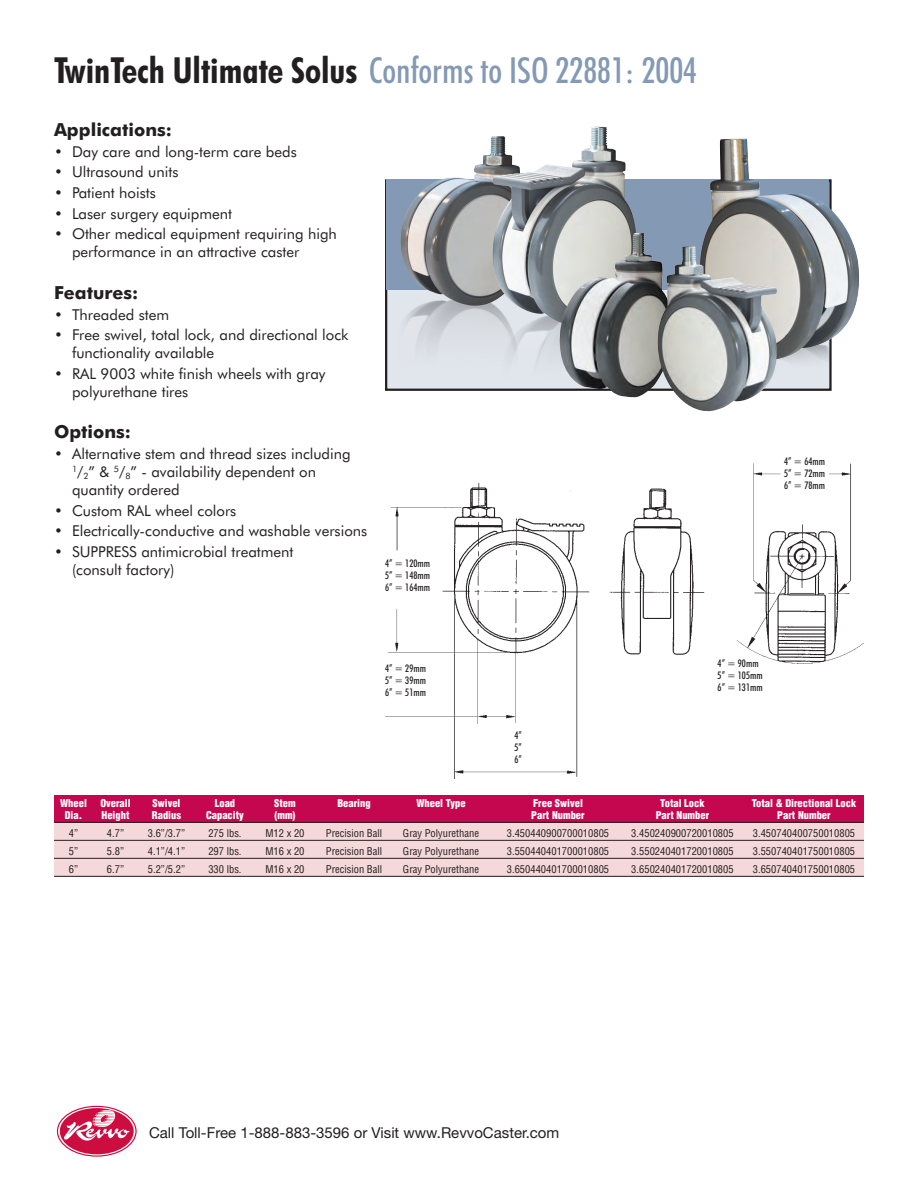
<style>
.page{position:relative;width:918px;height:1188px;background:#fff}
.page>*{position:absolute;margin:0;border:0;box-sizing:border-box;transform-origin:0 0}
.t1{font:500 condensed 36px "Futura BT";color:#8499b4}
.t2{font:700 18px "Futura BT";color:#231f20}
.t3{font:15px/18px "Futura BT";color:#231f20}
.t4{font:15px "Helvetica Neue";color:#231f20}
.t5{font:condensed 10.5px "Helvetica";color:#231f20}
.t6{font:900 condensed 10.5px "Helvetica";color:#fff}
.t7{font:500 condensed 10.5px "Futura BT";color:#231f20}
.s1{font-weight:700;color:#231f20}
</style>
<div class="page">
<div style="left:54px;top:822px;width:810px;height:55px;background:#f5d8da"></div>
<div style="left:54px;top:795px;width:810px;height:27px;background:#c50750"></div>
<hr style="left:54px;top:822px;width:810px;height:1px;background:#231f20">
<hr style="left:54px;top:840px;width:810px;height:1px;background:#231f20">
<hr style="left:54px;top:858px;width:810px;height:1px;background:#231f20">
<hr style="left:54px;top:876px;width:810px;height:1px;background:#231f20">
<svg style="left:57px;top:1106px;width:79px;height:50px"></svg>
<div style="left:57px;top:1106px;width:80px;height:51px;border:1px solid #cd0d40;border-radius:50%"></div>
<div style="left:60px;top:1108px;width:74px;height:46px;background:#cd0d40;border-radius:50%"></div>
<svg style="left:63px;top:1110px;width:67px;height:31px"></svg>
<div style="left:386px;top:180px;width:444px;height:210px;background:#e1e5ec"></div>
<img style="left:498px;top:327px;width:60px;height:63px">
<img style="left:829px;top:363px;width:2px;height:9px">
<div style="left:386px;top:179px;width:443px;height:110px;background:#8499b4"></div>
<img style="left:406px;top:307px;width:115px;height:71px">
<img style="left:400px;top:155px;width:89px;height:152px">
<img style="left:702px;top:138px;width:157px;height:225px">
<img style="left:489px;top:127px;width:147px;height:200px">
<img style="left:558px;top:233px;width:99px;height:164px">
<img style="left:657px;top:246px;width:122px;height:166px">
<img style="left:385px;top:463px;width:479px;height:316px">
<div style="left:784px;top:457px;width:44px;height:41px;background:#fff"></div>
<p class="t1" style="left:54px;top:48px;width:645px"><span class="s1">TwinTech Ultimate Solus</span> Conforms to ISO 22881: 2004</p>
<p class="t2" style="left:54px;top:119px;width:119px">Applications:</p>
<p class="t3" style="left:54px;top:142px;width:244px">• Day care and long-term care beds</p>
<p class="t3" style="left:54px;top:163px;width:126px">• Ultrasound units</p>
<p class="t3" style="left:54px;top:184px;width:103px">• Patient hoists</p>
<p class="t3" style="left:54px;top:204px;width:180px">• Laser surgery equipment</p>
<p class="t3" style="left:72px;top:225px;width:266px;text-indent:-18px">• Other medical equipment requiring high performance in an attractive caster</p>
<p class="t2" style="left:54px;top:281px;width:86px">Features:</p>
<p class="t3" style="left:54px;top:305px;width:117px">• Threaded stem</p>
<p class="t3" style="left:72px;top:326px;width:278px;text-indent:-18px">• Free swivel, total lock, and directional lock functionality available</p>
<p class="t3" style="left:72px;top:364px;width:255px;text-indent:-18px">• RAL 9003 white finish wheels with gray polyurethane tires</p>
<p class="t2" style="left:54px;top:421px;width:79px">Options:</p>
<p class="t3" style="left:72px;top:445px;width:280px;text-indent:-18px">• Alternative stem and thread sizes including<br><sup>1</sup>/<sub>2</sub>” &amp; <sup>5</sup>/<sub>8</sub>” - availability dependent on quantity ordered</p>
<p class="t3" style="left:54px;top:501px;width:184px">• Custom RAL wheel colors</p>
<p class="t3" style="left:54px;top:522px;width:315px">• Electrically-conductive and washable versions</p>
<p class="t3" style="left:72px;top:543px;width:223px;text-indent:-18px">• SUPPRESS antimicrobial treatment (consult factory)</p>
<p class="t7" style="left:385px;top:557px;width:47px">4” = 120mm</p>
<p class="t7" style="left:385px;top:569px;width:47px">5” = 148mm</p>
<p class="t7" style="left:385px;top:581px;width:47px">6” = 164mm</p>
<p class="t7" style="left:784px;top:455px;width:42px">4” = 64mm</p>
<p class="t7" style="left:784px;top:467px;width:42px">5” = 72mm</p>
<p class="t7" style="left:784px;top:479px;width:42px">6” = 78mm</p>
<p class="t7" style="left:385px;top:662px;width:42px">4” = 29mm</p>
<p class="t7" style="left:385px;top:674px;width:42px">5” = 39mm</p>
<p class="t7" style="left:385px;top:686px;width:42px">6” = 51mm</p>
<p class="t7" style="left:514px;top:729px;width:9px">4”</p>
<p class="t7" style="left:514px;top:741px;width:9px">5”</p>
<p class="t7" style="left:514px;top:753px;width:9px">6”</p>
<p class="t7" style="left:718px;top:657px;width:42px">4” = 90mm</p>
<p class="t7" style="left:718px;top:669px;width:47px">5” = 105mm</p>
<p class="t7" style="left:718px;top:681px;width:47px">6” = 131mm</p>
<p class="t6" style="left:60px;top:797px;width:28px">Wheel</p>
<p class="t6" style="left:100px;top:797px;width:32px">Overall</p>
<p class="t6" style="left:153px;top:797px;width:30px">Swivel</p>
<p class="t6" style="left:215px;top:797px;width:22px">Load</p>
<p class="t6" style="left:274px;top:797px;width:23px">Stem</p>
<p class="t6" style="left:337px;top:797px;width:35px">Bearing</p>
<p class="t6" style="left:416px;top:797px;width:51px">Wheel Type</p>
<p class="t6" style="left:533px;top:797px;width:51px">Free Swivel</p>
<p class="t6" style="left:660px;top:797px;width:46px">Total Lock</p>
<p class="t6" style="left:752px;top:797px;width:106px">Total &amp; Directional Lock</p>
<p class="t6" style="left:65px;top:809px;width:19px">Dia.</p>
<p class="t6" style="left:101px;top:809px;width:30px">Height</p>
<p class="t6" style="left:152px;top:809px;width:31px">Radius</p>
<p class="t6" style="left:206px;top:809px;width:39px">Capacity</p>
<p class="t6" style="left:275px;top:809px;width:22px">(mm)</p>
<p class="t6" style="left:531px;top:809px;width:55px">Part Number</p>
<p class="t6" style="left:656px;top:809px;width:55px">Part Number</p>
<p class="t6" style="left:777px;top:809px;width:55px">Part Number</p>
<p class="t5" style="left:69px;top:827px;width:11px">4”</p>
<p class="t5" style="left:107px;top:827px;width:19px">4.7”</p>
<p class="t5" style="left:148px;top:827px;width:39px">3.6”/3.7”</p>
<p class="t5" style="left:208px;top:827px;width:35px">275 lbs.</p>
<p class="t5" style="left:265px;top:827px;width:41px">M12 x 20</p>
<p class="t5" style="left:326px;top:827px;width:58px">Precision Ball</p>
<p class="t5" style="left:403px;top:827px;width:78px">Gray Polyurethane</p>
<p class="t5" style="left:507px;top:827px;width:104px">3.450440900700010805</p>
<p class="t5" style="left:631px;top:827px;width:104px">3.450240900720010805</p>
<p class="t5" style="left:753px;top:827px;width:104px">3.450740400750010805</p>
<p class="t5" style="left:69px;top:845px;width:11px">5”</p>
<p class="t5" style="left:107px;top:845px;width:19px">5.8”</p>
<p class="t5" style="left:148px;top:845px;width:39px">4.1”/4.1”</p>
<p class="t5" style="left:208px;top:845px;width:35px">297 lbs.</p>
<p class="t5" style="left:265px;top:845px;width:41px">M16 x 20</p>
<p class="t5" style="left:326px;top:845px;width:58px">Precision Ball</p>
<p class="t5" style="left:403px;top:845px;width:78px">Gray Polyurethane</p>
<p class="t5" style="left:507px;top:845px;width:104px">3.550440401700010805</p>
<p class="t5" style="left:631px;top:845px;width:104px">3.550240401720010805</p>
<p class="t5" style="left:753px;top:845px;width:104px">3.550740401750010805</p>
<p class="t5" style="left:69px;top:863px;width:11px">6”</p>
<p class="t5" style="left:107px;top:863px;width:19px">6.7”</p>
<p class="t5" style="left:148px;top:863px;width:39px">5.2”/5.2”</p>
<p class="t5" style="left:208px;top:863px;width:35px">330 lbs.</p>
<p class="t5" style="left:265px;top:863px;width:41px">M16 x 20</p>
<p class="t5" style="left:326px;top:863px;width:58px">Precision Ball</p>
<p class="t5" style="left:403px;top:863px;width:78px">Gray Polyurethane</p>
<p class="t5" style="left:507px;top:863px;width:104px">3.650440401700010805</p>
<p class="t5" style="left:631px;top:863px;width:104px">3.650240401720010805</p>
<p class="t5" style="left:753px;top:863px;width:104px">3.650740401750010805</p>
<p class="t4" style="left:149px;top:1124px;width:412px">Call Toll-Free 1-888-883-3596 or Visit www.RevvoCaster.com</p>
</div>
